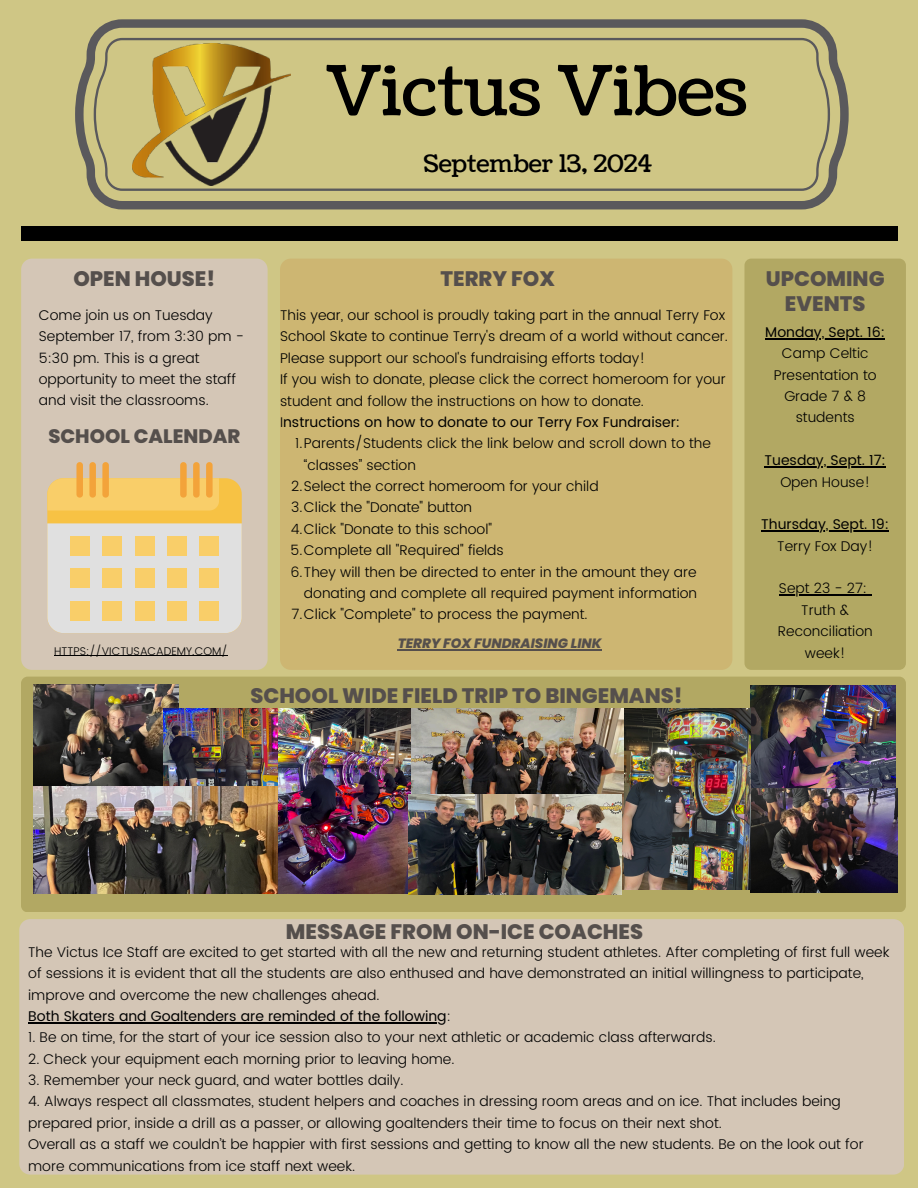
<style>
.page{position:relative;width:918px;height:1188px;background:#cfc685}
.page>*{position:absolute;margin:0;border:0;box-sizing:border-box;transform-origin:0 0}
.t1{font:68.55px "Coustard";color:#000}
.t2{font:24.15px "Coustard";color:#000}
.t3{font:800 21px/24.8px "Poppins";color:#554f4c;text-align:center}
.t4{font:800 19.5px "Poppins";color:#554f4c}
.t5{font:300 14.1px/21.3px "Poppins";color:#000}
.t6{font:14.1px/21.3px "Poppins";color:#000;text-align:center}
.t7{font:italic 800 13.5px "Poppins";color:#554f4c}
.t8{font:300 11.1px "Poppins";color:#000}
.s1{font-weight:400}
.s2{font-weight:300}
</style>
<div class="page">
<div style="left:21px;top:227px;width:876px;height:14px;background:#000"></div>
<svg style="left:75px;top:19px;width:774px;height:190px"></svg>
<svg style="left:93px;top:37px;width:738px;height:155px"></svg>
<img style="left:133px;top:44px;width:157px;height:142px">
<div style="left:19px;top:919px;width:885px;height:256px;background:#d4c6b6;border-radius:11px"></div>
<hr style="left:28px;top:1022px;width:419px;height:1px;background:#000">
<div style="left:280px;top:259px;width:452px;height:411px;background:#cdb672;border-radius:11px"></div>
<div style="left:744px;top:259px;width:162px;height:411px;background:#b2a863;border-radius:7px"></div>
<div style="left:21px;top:259px;width:247px;height:411px;background:#d4c6b6;border-radius:11px"></div>
<svg style="left:47px;top:462px;width:195px;height:171px"></svg>
<hr style="left:54px;top:655px;width:174px;height:1px;background:#000">
<hr style="left:398px;top:650px;width:204px;height:1px;background:#554f4c">
<hr style="left:765px;top:338px;width:120px;height:1px;background:#000">
<hr style="left:765px;top:466px;width:121px;height:1px;background:#000">
<hr style="left:761px;top:530px;width:128px;height:2px;background:#000">
<hr style="left:779px;top:595px;width:88px;height:1px;background:#000">
<div style="left:21px;top:677px;width:885px;height:235px;background:#b2a863;border-radius:7px"></div>
<img style="left:33px;top:684px;width:146px;height:102px">
<img style="left:751px;top:685px;width:145px;height:103px">
<img style="left:751px;top:788px;width:146px;height:105px">
<img style="left:621px;top:709px;width:130px;height:181px">
<img style="left:164px;top:709px;width:115px;height:77px">
<img style="left:33px;top:786px;width:246px;height:107px">
<img style="left:279px;top:709px;width:133px;height:184px">
<img style="left:412px;top:709px;width:211px;height:104px">
<img style="left:409px;top:794px;width:212px;height:101px">
<h3 class="t1" style="left:326px;top:45px;width:422px">Victus Vibes</h3>
<h5 class="t2" style="left:424px;top:147px;width:230px">September 13, 2024</h5>
<h3 class="t3" style="left:73px;top:266px;width:143px">OPEN HOUSE!</h3>
<h5 class="t5" style="left:39px;top:305px;width:207px">Come join us on Tuesday<br>September 17, from 3:30 pm -<br>5:30 pm. This is a great opportunity to meet the staff and visit the classrooms.</h5>
<p class="t4" style="left:48px;top:422px;width:193px">SCHOOL CALENDAR</p>
<p class="t8" style="left:54px;top:644px;width:175px">HTTPS://VICTUSACADEMY.COM/</p>
<h3 class="t3" style="left:441px;top:266px;width:116px">TERRY FOX</h3>
<p class="t5" style="left:280px;top:305px;width:449px">This year, our school is proudly taking part in the annual Terry Fox School Skate to continue Terry's dream of a world without cancer.<br>Please support our school's fundraising efforts today!<br>If you wish to donate, please click the correct homeroom for your student and follow the instructions on how to donate.<br>I<span class="s1">nstructions on how to donate to our Terry Fox Fundraiser:</span></p>
<p class="t5" style="left:304px;top:433px;width:408px;text-indent:-9px">1.Parents/Students click the link below and scroll down to the “classes” section</p>
<p class="t5" style="left:291px;top:476px;width:309px">2.Select the correct homeroom for your child</p>
<p class="t5" style="left:291px;top:497px;width:182px">3.Click the "Donate" button</p>
<p class="t5" style="left:291px;top:518px;width:203px">4.Click "Donate to this school"</p>
<p class="t5" style="left:291px;top:540px;width:215px">5.Complete all "Required" fields</p>
<h5 class="t5" style="left:290px;top:561px;width:408px;text-align:right">6.They will then be directed to enter in the amount they are donating and complete all required payment information</h5>
<h4 class="t5" style="left:292px;top:604px;width:298px">7.Click "Complete" to process the payment.</h4>
<h5 class="t7" style="left:398px;top:634px;width:206px">TERRY FOX FUNDRAISING LINK</h5>
<h3 class="t3" style="left:250px;top:684px;width:434px">SCHOOL WIDE FIELD TRIP TO BINGEMANS!</h3>
<p class="t3" style="left:766px;top:266px;width:120px">UPCOMING<br>EVENTS</p>
<h5 class="t5" style="left:765px;top:321px;width:121px;text-align:center"><span class="s1">Monday, Sept. 16:<br></span>Camp Celtic<br>Presentation to<br>Grade 7 &amp; 8 students</h5>
<h5 class="t6" style="left:765px;top:450px;width:123px">Tuesday, Sept. 17:<br><span class="s2">Open House!</span></h5>
<h5 class="t6" style="left:761px;top:514px;width:129px">Thursday, Sept. 19:<br><span class="s2">Terry Fox Day!</span></h5>
<p class="t5" style="left:778px;top:578px;width:97px;text-align:center">Sept 23 - 27:<br>Truth &amp;<br>Reconciliation week!</p>
<p class="t3" style="left:286px;top:919px;width:359px">MESSAGE FROM ON-ICE COACHES</p>
<h1 class="t5" style="left:28px;top:941px;width:863px">The Victus Ice Staff are excited to get started with all the new and returning student athletes. After completing of first full week of sessions it is evident that all the students are also enthused and have demonstrated an initial willingness to participate, improve and overcome the new challenges ahead.</h1>
<h2 class="t6" style="left:28px;top:1005px;width:424px">Both Skaters and Goaltenders are reminded of the following<span class="s2">:</span></h2>
<h2 class="t5" style="left:28px;top:1027px;width:689px">1. Be on time, for the start of your ice session also to your next athletic or academic class afterwards.</h2>
<h2 class="t5" style="left:28px;top:1048px;width:428px">2. Check your equipment each morning prior to leaving home.</h2>
<h2 class="t5" style="left:28px;top:1070px;width:377px">3. Remember your neck guard, and water bottles daily.</h2>
<h2 class="t5" style="left:28px;top:1091px;width:837px">4. Always respect all classmates, student helpers and coaches in dressing room areas and on ice. That includes being prepared prior, inside a drill as a passer, or allowing goaltenders their time to focus on their next shot.<br>Overall as a staff we couldn’t be happier with first sessions and getting to know all the new students. Be on the look out for more communications from ice staff next week.</h2>
</div>
